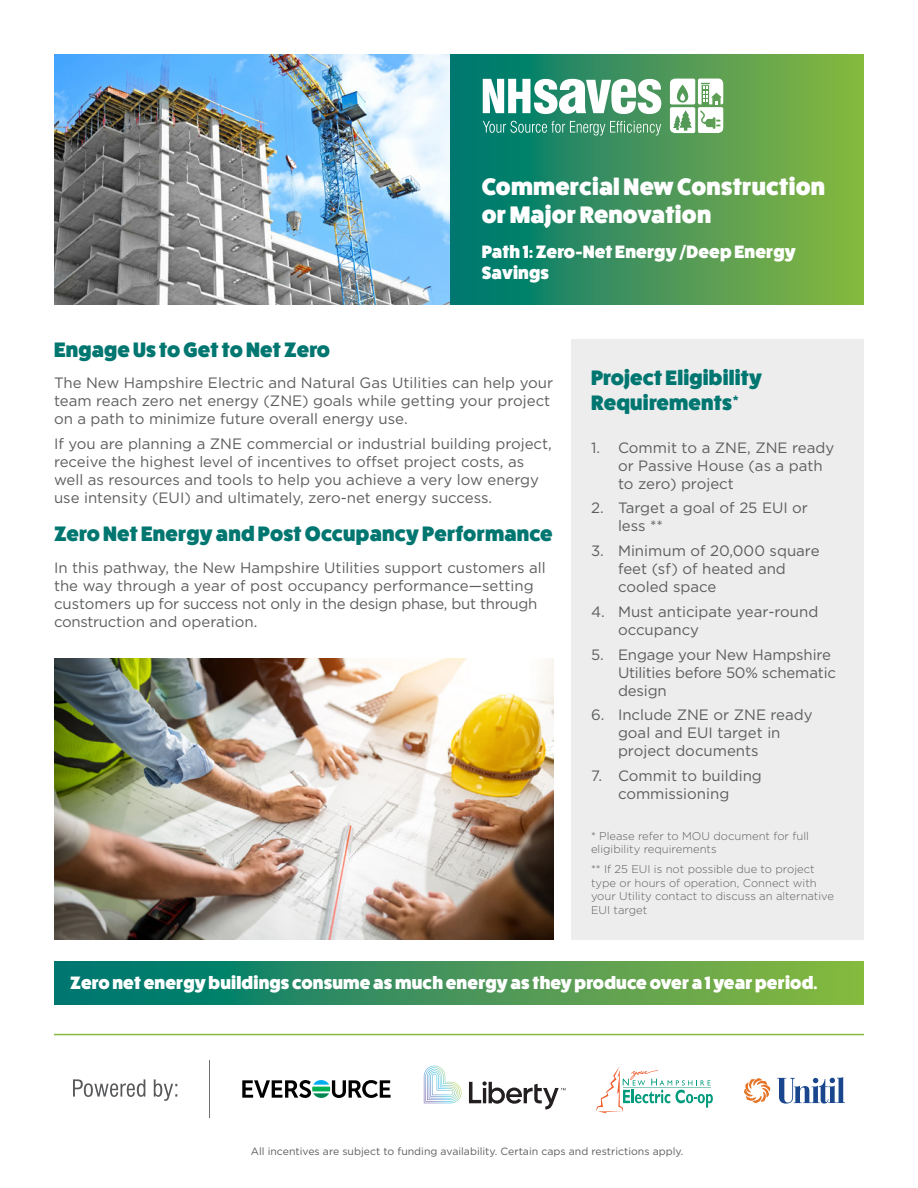
<style>
.page{position:relative;width:918px;height:1188px;background:#fff}
.page>*{position:absolute;margin:0;border:0;box-sizing:border-box;transform-origin:0 0}
.t1{font:24px/28.8px "Fat Frank Free";letter-spacing:.01em;color:#fff}
.t2{font:800 21px/25.2px "Fat Frank";letter-spacing:.01em;color:#007670}
.t3{font:800 18px/21.6px "Fat Frank";letter-spacing:.01em;color:#fff}
.t4{font:15px/18px "Gotham";color:#5d5e5e}
.t5{font:300 11.25px/13.5px "Gotham";color:#5d5e5e}
.t6{font:10.5px "Gotham";color:#5d5e5e}
</style>
<div class="page">
<hr style="left:54px;top:1034px;width:810px;height:1px;background:#85bc3c">
<svg style="left:450px;top:54px;width:414px;height:251px;background:#449758"></svg>
<div style="left:572px;top:339px;width:292px;height:601px;background:#ededee"></div>
<img style="left:54px;top:54px;width:396px;height:251px">
<img style="left:54px;top:659px;width:500px;height:280px">
<svg style="left:54px;top:961px;width:810px;height:43px;background:#409559"></svg>
<svg style="left:670px;top:79px;width:53px;height:54px"></svg>
<svg style="left:483px;top:79px;width:178px;height:35px"></svg>
<svg style="left:483px;top:121px;width:178px;height:15px;background:#4a9d80"></svg>
<svg style="left:242px;top:1080px;width:149px;height:18px"></svg>
<svg style="left:744px;top:1077px;width:101px;height:27px"></svg>
<svg style="left:596px;top:1066px;width:117px;height:47px"></svg>
<hr style="left:210px;top:1061px;width:1px;height:57px;background:#6d6e71">
<svg style="left:73px;top:1079px;width:104px;height:22px"></svg>
<svg style="left:423px;top:1066px;width:143px;height:44px"></svg>
<h1 class="t1" style="left:482px;top:173px;width:345px">Commercial New Construction or Major Renovation</h1>
<p class="t3" style="left:482px;top:241px;width:316px">Path 1: Zero-Net Energy /Deep Energy<br>Savings</p>
<h2 class="t2" style="left:54px;top:337px;width:278px">Engage Us to Get to Net Zero</h2>
<p class="t4" style="left:54px;top:373px;width:501px">The New Hampshire Electric and Natural Gas Utilities can help your team reach zero net energy (ZNE) goals while getting your project on a path to minimize future overall energy use.</p>
<p class="t4" style="left:54px;top:434px;width:499px">If you are planning a ZNE commercial or industrial building project, receive the highest level of incentives to offset project costs, as well as resources and tools to help you achieve a very low energy use intensity (EUI) and ultimately, zero-net energy success.</p>
<h2 class="t2" style="left:54px;top:522px;width:500px">Zero Net Energy and Post Occupancy Performance</h2>
<p class="t4" style="left:54px;top:558px;width:493px">In this pathway, the New Hampshire Utilities support customers all the way through a year of post occupancy performance—setting customers up for success not only in the design phase, but through construction and operation.</p>
<h2 class="t2" style="left:591px;top:365px;width:173px">Project Eligibility<br>Requirements*</h2>
<p class="t4" style="left:618px;top:438px;width:218px;text-indent:-27px">1. Commit to a ZNE, ZNE ready or Passive House (as a path to zero) project</p>
<p class="t4" style="left:618px;top:499px;width:192px;text-indent:-27px">2. Target a goal of 25 EUI or less **</p>
<p class="t4" style="left:618px;top:541px;width:203px;text-indent:-27px">3. Minimum of 20,000 square feet (sf) of heated and cooled space</p>
<p class="t4" style="left:618px;top:602px;width:202px;text-indent:-27px">4. Must anticipate year-round occupancy</p>
<p class="t4" style="left:618px;top:645px;width:220px;text-indent:-27px">5. Engage your New Hampshire<br>Utilities before 50% schematic design</p>
<p class="t4" style="left:618px;top:706px;width:196px;text-indent:-27px">6. Include ZNE or ZNE ready goal and EUI target in project documents</p>
<p class="t4" style="left:591px;top:766px;width:172px;text-align:center">7. Commit to building commissioning</p>
<p class="t5" style="left:591px;top:829px;width:220px">* Please refer to MOU document for full eligibility requirements</p>
<p class="t5" style="left:591px;top:862px;width:245px">** If 25 EUI is not possible due to project type or hours of operation, Connect with your Utility contact to discuss an alternative EUI target</p>
<p class="t3" style="left:70px;top:972px;width:749px">Zero net energy buildings consume as much energy as they produce over a 1 year period.</p>
<p class="t6" style="left:251px;top:1145px;width:434px">All incentives are subject to funding availability. Certain caps and restrictions apply.</p>
</div>
